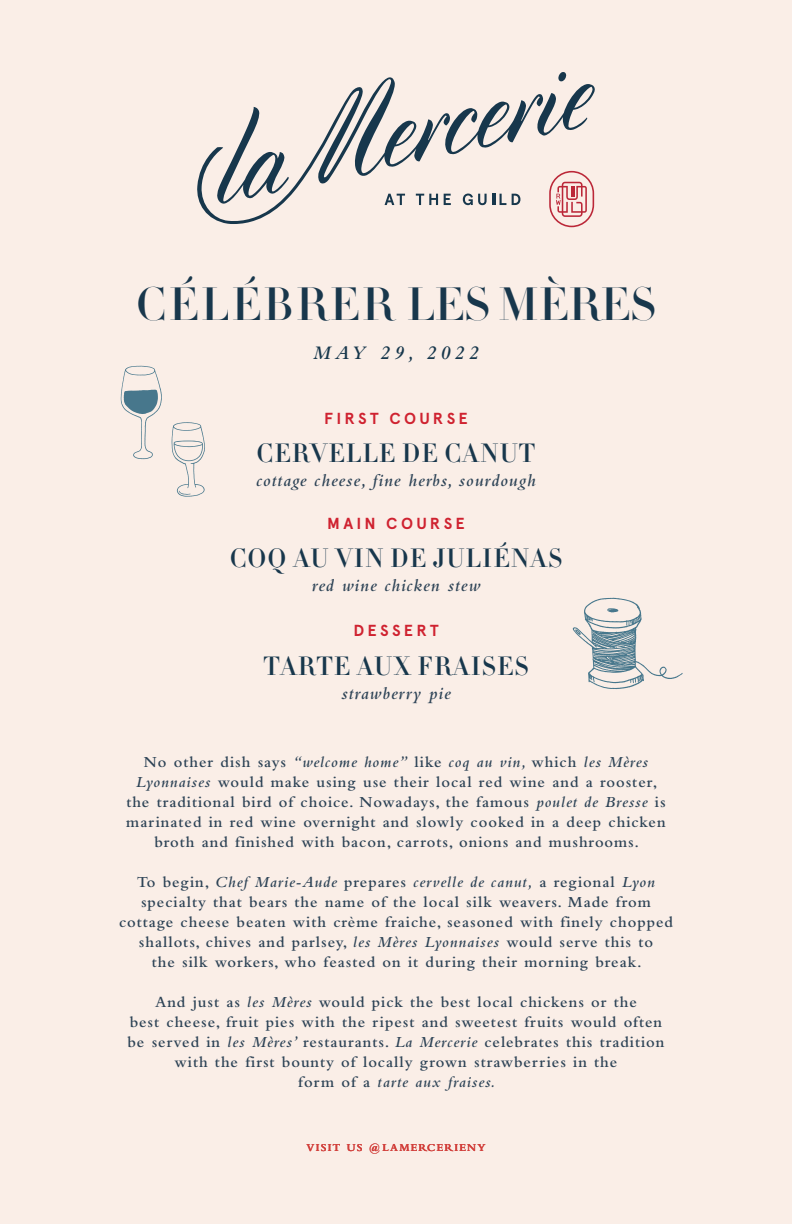
<style>
.page{position:relative;width:792px;height:1224px;background:#faeee7}
.page>*{position:absolute;margin:0;border:0;box-sizing:border-box;transform-origin:0 0}
.t1{font:500 46px "HTF Didot M64";letter-spacing:.05em;color:#18374c}
.t2{font:500 26px "HTF Didot M16";letter-spacing:.04em;color:#18374c}
.t3{font:500 26px "HTF Didot M16";letter-spacing:.04em;color:#17374c}
.t4{font:italic 600 20px "Bembo Std";letter-spacing:.2em;color:#17374c}
.t5{font:italic 600 18px "Bembo Std";letter-spacing:.06em;color:#2d4356}
.t6{font:600 16px/20px "Bembo Std";letter-spacing:.06em;color:#2d4356;text-align:center}
.t7{font:700 16px "Apercu";letter-spacing:.205em;color:#cf2230}
.t8{font:600 11px "Bembo Std";letter-spacing:.12em;color:#d2403c}
.s1{font-style:italic}
.s2{font-size:13px}
</style>
<div class="page">
<svg style="left:197px;top:72px;width:398px;height:155px"></svg>
<svg style="left:121px;top:366px;width:41px;height:93px"></svg>
<svg style="left:172px;top:422px;width:33px;height:75px"></svg>
<svg style="left:573px;top:598px;width:110px;height:91px"></svg>
<h1 class="t1" style="left:136px;top:271px;width:521px">CÉLÉBRER LES MÈRES</h1>
<p class="t4" style="left:313px;top:341px;width:167px">MAY 29, 2022</p>
<p class="t7" style="left:324px;top:408px;width:145px">FIRST COURSE</p>
<h2 class="t2" style="left:257px;top:434px;width:280px">CERVELLE DE CANUT</h2>
<p class="t5" style="left:256px;top:471px;width:281px">cottage cheese, fine herbs, sourdough</p>
<p class="t7" style="left:327px;top:513px;width:139px">MAIN COURSE</p>
<h2 class="t2" style="left:230px;top:539px;width:334px">COQ AU VIN DE JULIÉNAS</h2>
<p class="t5" style="left:312px;top:576px;width:170px">red wine chicken stew</p>
<p class="t7" style="left:353px;top:621px;width:87px">DESSERT</p>
<h2 class="t3" style="left:264px;top:647px;width:266px">TARTE AUX FRAISES</h2>
<p class="t5" style="left:341px;top:683px;width:111px">strawberry pie</p>
<p class="t6" style="left:126px;top:752px;width:541px">No other dish says <span class="s1">“welcome home”</span> like <span class="s1">coq au vin,</span> which <span class="s1">les Mères Lyonnaises</span> would make using use their local red wine and a rooster, the traditional bird of choice. Nowadays, the famous <span class="s1">poulet de Bresse</span> is marinated in red wine overnight and slowly cooked in a deep chicken broth and finished with bacon, carrots, onions and mushrooms.</p>
<p class="t6" style="left:119px;top:872px;width:555px">To begin, <span class="s1">Chef Marie-Aude</span> prepares <span class="s1">cervelle de canut,</span> a regional <span class="s1">Lyon </span>specialty that bears the name of the local silk weavers. Made from cottage cheese beaten with crème fraiche, seasoned with finely chopped shallots, chives and parlsey, <span class="s1">les Mères Lyonnaises</span> would serve this to<br>the silk workers, who feasted on it during their morning break.</p>
<p class="t6" style="left:128px;top:992px;width:539px">And just as <span class="s1">les Mères</span> would pick the best local chickens or the<br>best cheese, fruit pies with the ripest and sweetest fruits would often be served in <span class="s1">les Mères’</span> restaurants. <span class="s1">La Mercerie</span> celebrates this tradition with the first bounty of locally grown strawberries in the<br>form of a <span class="s1">tarte aux fraises.</span></p>
<p class="t8" style="left:306px;top:1141px;width:181px">VISIT US <span class="s2">@</span>LAMERCERIENY</p>
</div>
